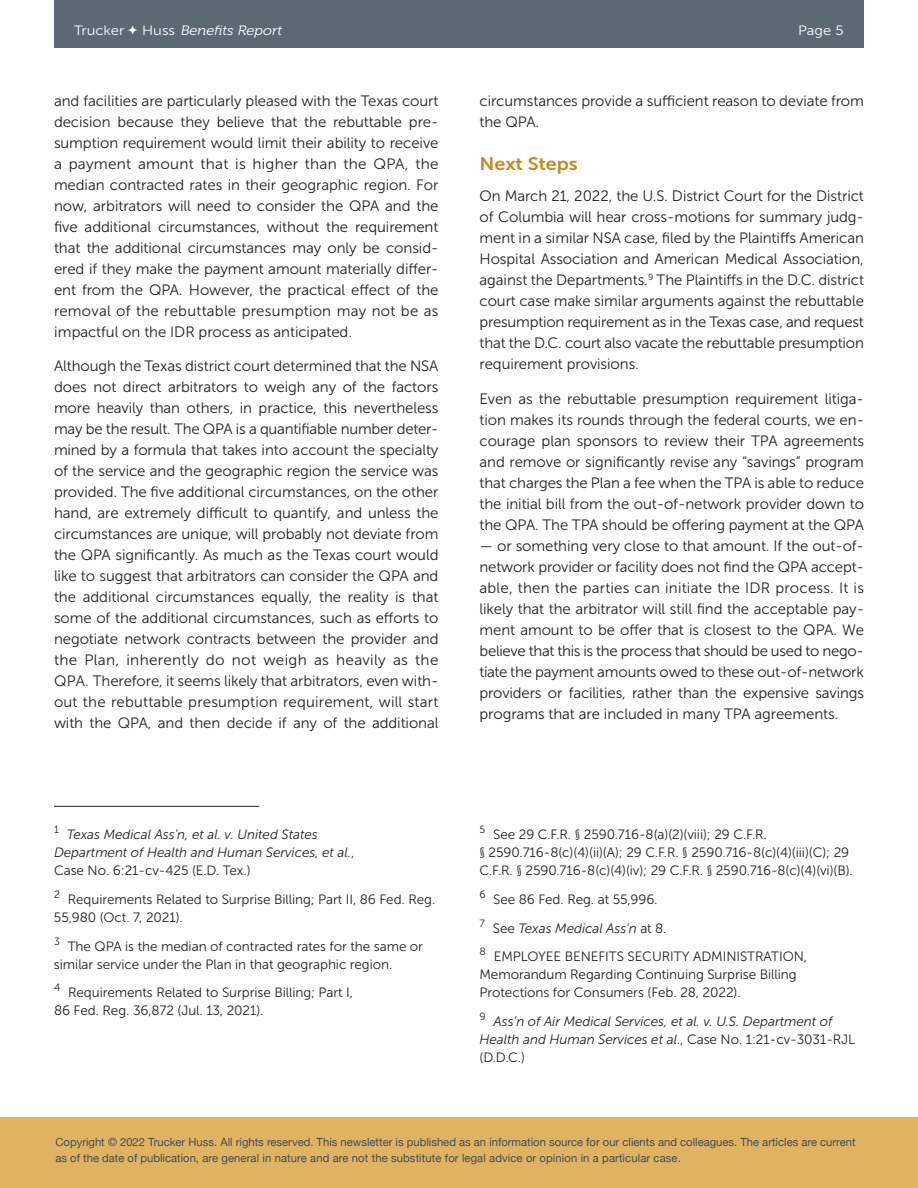
<style>
.page{position:relative;width:918px;height:1188px;background:#fff}
.page>*{position:absolute;margin:0;border:0;box-sizing:border-box;transform-origin:0 0}
.t1{font:18px "Museo Sans 700";letter-spacing:-.005em;color:#c58c23;scale:1.1 1}
.t2{font:15px/21px "Museo Sans 300";letter-spacing:-.005em;color:#231f20;text-align:justify}
.t3{font:13.5px/18px "Museo Sans 300";letter-spacing:-.005em;color:#231f20}
.t4{font:italic 13.5px/18px "Museo Sans 300";letter-spacing:-.005em;color:#231f20}
.t5{font:italic 13.5px "Museo 300";color:#fff;scale:1.1 1}
.t6{font:13.5px "Museo Sans 300";color:#fff;scale:1.1 1}
.t7{font:11.25px/16.5px "Helvetica Neue";color:#404e57}
.s1{font-family:"Museo Sans 300";font-style:normal}
.s2{font-style:normal}
.s3{font-style:italic}
</style>
<div class="page">
<div style="left:54px;top:0;width:810px;height:47px;background:#5a6974"></div>
<div style="left:0;top:1118px;width:918px;height:70px;background:#e0b363"></div>
<hr style="left:54px;top:806px;width:205px;height:1px;background:#231f20">
<p class="t6" style="left:74px;top:23px;width:47px">Trucker</p>
<p class="t5" style="left:142px;top:23px;width:129px"><span class="s1">Huss</span> Benefits Report</p>
<p class="t6" style="left:798px;top:23px;width:43px">Page 5</p>
<p class="t2" style="left:54px;top:90px;width:386px">and facilities are particularly pleased with the Texas court decision because they believe that the rebuttable pre&shy;sumption requirement would limit their ability to receive a payment amount that is higher than the QPA, the median contracted rates in their geographic region. For now, arbitrators will need to consider the QPA and the five additional circumstances, without the requirement that the additional circumstances may only be consid&shy;ered if they make the payment amount materially differ&shy;ent from the QPA. However, the practical effect of the removal of the rebuttable presumption may not be as impactful on the IDR process as anticipated.</p>
<p class="t2" style="left:54px;top:356px;width:386px">Although the Texas district court determined that the NSA does not direct arbitrators to weigh any of the factors more heavily than others, in practice, this nevertheless may be the result. The QPA is a quantifiable number deter&shy;mined by a formula that takes into account the specialty of the service and the geographic region the service was provided. The five additional circumstances, on the other hand, are extremely difficult to quantify, and unless the circumstances are unique, will probably not deviate from the QPA significantly. As much as the Texas court would like to suggest that arbitrators can consider the QPA and the additional circumstances equally, the reality is that some of the additional circumstances, such as efforts to negotiate network contracts between the provider and the Plan, inherently do not weigh as heavily as the QPA. Therefore, it seems likely that arbitrators, even with&shy;out the rebuttable presumption requirement, will start with the QPA, and then decide if any of the additional</p>
<p class="t4" style="left:54px;top:825px;width:302px"><sup>1</sup> Texas Medical Ass'n, et al. v. United States<br>Department of Health and Human Services, et al.<span class="s2">,<br>Case No. 6:21-cv-425 (E.D. Tex.)</span></p>
<p class="t3" style="left:54px;top:890px;width:383px"><sup>2</sup> Requirements Related to Surprise Billing; Part II, 86 Fed. Reg.<br>55,980 (Oct. 7, 2021).</p>
<p class="t3" style="left:54px;top:937px;width:371px"><sup>3</sup> The QPA is the median of contracted rates for the same or similar service under the Plan in that geographic region.</p>
<p class="t3" style="left:54px;top:984px;width:301px"><sup>4</sup> Requirements Related to Surprise Billing; Part I,<br>86 Fed. Reg. 36,872 (Jul. 13, 2021).</p>
<p class="t2" style="left:480px;top:90px;width:386px">circumstances provide a sufficient reason to deviate from the QPA.</p>
<p class="t1" style="left:480px;top:153px;width:91px">Next Steps</p>
<p class="t2" style="left:480px;top:186px;width:386px">On March 21, 2022, the U.S. District Court for the District of Columbia will hear cross-motions for summary judg&shy;ment in a similar NSA case, filed by the Plaintiffs American Hospital Association and American Medical Association, against the Departments.<sup>9</sup> The Plaintiffs in the D.C. district court case make similar arguments against the rebuttable presumption requirement as in the Texas case, and request that the D.C. court also vacate the rebuttable presumption requirement provisions.</p>
<p class="t2" style="left:480px;top:388px;width:386px">Even as the rebuttable presumption requirement litiga&shy;tion makes its rounds through the federal courts, we en&shy;courage plan sponsors to review their TPA agreements and remove or significantly revise any “savings” program that charges the Plan a fee when the TPA is able to reduce the initial bill from the out-of-network provider down to the QPA. The TPA should be offering payment at the QPA</p>
<p class="t2" style="left:480px;top:535px;width:386px">— or something very close to that amount. If the out-of&shy;network provider or facility does not find the QPA accept&shy;able, then the parties can initiate the IDR process. It is likely that the arbitrator will still find the acceptable pay&shy;ment amount to be offer that is closest to the QPA. We believe that this is the process that should be used to nego&shy;tiate the payment amounts owed to these out-of-network providers or facilities, rather than the expensive savings programs that are included in many TPA agreements.</p>
<p class="t3" style="left:480px;top:825px;width:375px"><sup>5</sup> See 29 C.F.R. § 2590.716-8(a)(2)(viii); 29 C.F.R.<br>§ 2590.716-8(c)(4)(ii)(A); 29 C.F.R. § 2590.716-8(c)(4)(iii)(C); 29<br>C.F.R. § 2590.716-8(c)(4)(iv); 29 C.F.R. § 2590.716-8(c)(4)(vi)(B).</p>
<p class="t3" style="left:480px;top:885px;width:329px;line-height:28.8px"><sup>6</sup> See 86 Fed. Reg. at 55,996.<br><sup>7</sup> See <span class="s3">Texas Medical Ass'n</span> at 8.<br><sup>8</sup> EMPLOYEE BENEFITS SECURITY ADMINISTRATION,</p>
<p class="t3" style="left:480px;top:966px;width:319px">Memorandum Regarding Continuing Surprise Billing<br>Protections for Consumers (Feb. 28, 2022).</p>
<p class="t4" style="left:480px;top:1013px;width:377px"><sup>9</sup> Ass’n of Air Medical Services, et al. v. U.S. Department of<br>Health and Human Services et al<span class="s2">., Case No. 1:21-cv-3031-RJL (D.D.C.)</span></p>
<p class="t7" style="left:56px;top:1134px;width:802px">Copyright © 2022 Trucker Huss. All rights reserved. This newsletter is published as an information source for our clients and colleagues. The articles are current as of the date of publication, are general in nature and are not the substitute for legal advice or opinion in a particular case.</p>
</div>
